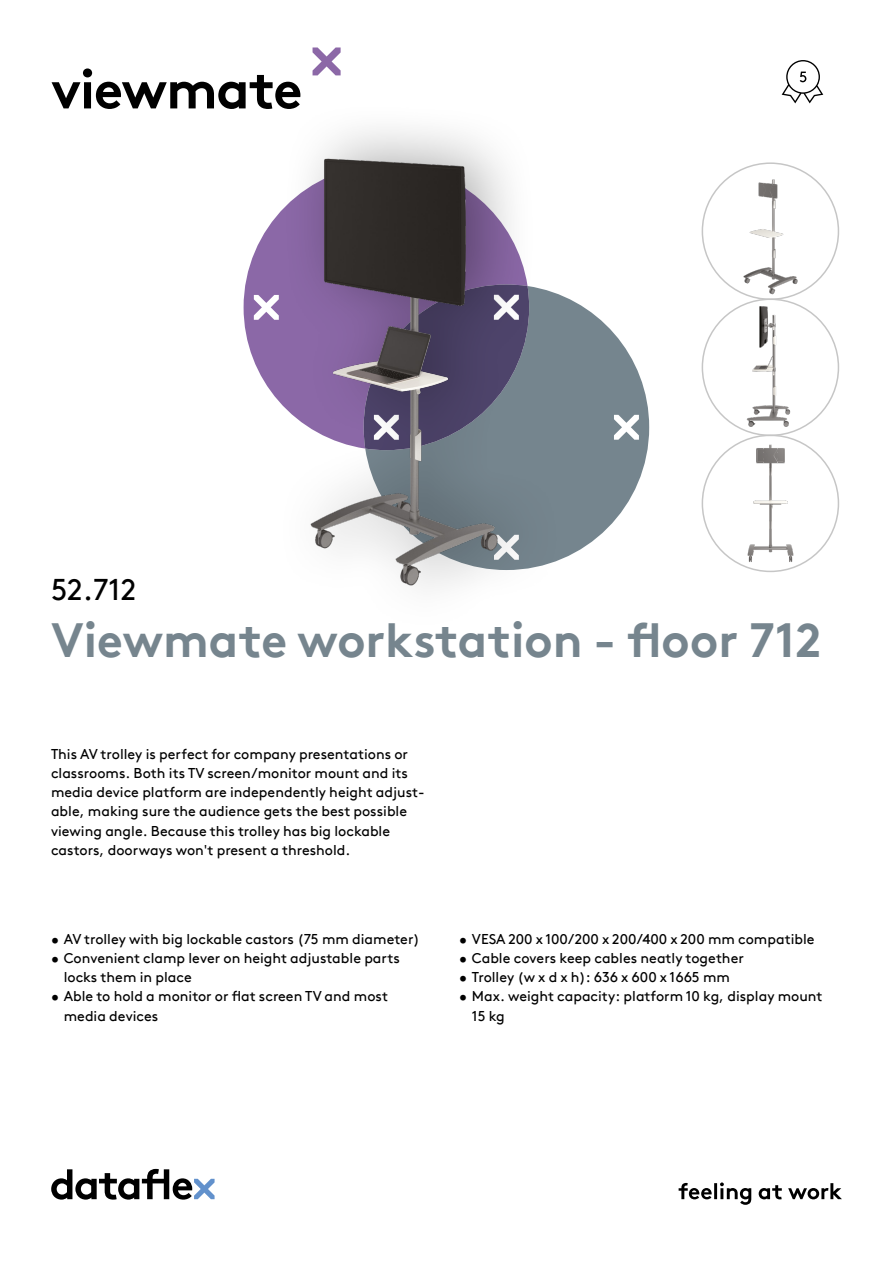
<style>
.page{position:relative;width:893px;height:1263px;background:#fff}
.page>*{position:absolute;margin:0;border:0;box-sizing:border-box;transform-origin:0 0}
.hoofdstuk{font:700 54px "Brown Pro TT";letter-spacing:-.02em;color:#000}
.productnaam{font:700 48px "Brown Pro TT";color:#76858e}
.productnummer{font:30px "Brown Pro TT";color:#000}
.omschrijving{font:14.25px/19.2px "Brown Pro TT";color:#000}
</style>
<div class="page">
<svg style="left:641px;top:380px;width:8px;height:95px"></svg>
<svg style="left:51px;top:1169px;width:164px;height:30px"></svg>
<svg style="left:679px;top:1182px;width:163px;height:23px"></svg>
<svg style="left:313px;top:47px;width:28px;height:28px"></svg>
<img style="left:702px;top:163px;width:136px;height:136px;border-radius:68px">
<img style="left:702px;top:299px;width:136px;height:136px;border-radius:68px">
<img style="left:702px;top:435px;width:136px;height:136px;border-radius:68px">
<img style="left:243px;top:133px;width:398px;height:454px">
<svg style="left:782px;top:60px;width:41px;height:43px"></svg>
<p class="hoofdstuk" style="left:51px;top:46px;width:253px">viewmate</p>
<p class="productnummer" style="left:51px;top:566px;width:87px">52.712</p>
<p class="productnaam" style="left:51px;top:601px;width:772px">Viewmate workstation - floor 712</p>
<p class="omschrijving" style="left:51px;top:743px;width:375px">This AV trolley is perfect for company presentations or classrooms. Both its TV screen/monitor mount and its media device platform are independently height adjust&shy;able, making sure the audience gets the best possible viewing angle. Because this trolley has big lockable castors, doorways won't present a threshold.</p>
<p class="omschrijving" style="left:51px;top:928px;width:370px">• AV trolley with big lockable castors (75 mm diameter)</p>
<p class="omschrijving" style="left:64px;top:947px;width:338px;text-indent:-13px">• Convenient clamp lever on height adjustable parts locks them in place</p>
<p class="omschrijving" style="left:64px;top:986px;width:326px;text-indent:-13px">• Able to hold a monitor or flat screen TV and most media devices</p>
<p class="omschrijving" style="left:459px;top:928px;width:357px">• VESA 200 x 100/200 x 200/400 x 200 mm compatible</p>
<p class="omschrijving" style="left:459px;top:947px;width:286px">• Cable covers keep cables neatly together</p>
<p class="omschrijving" style="left:459px;top:966px;width:272px">• Trolley (w x d x h): 636 x 600 x 1665 mm</p>
<p class="omschrijving" style="left:472px;top:986px;width:352px;text-indent:-13px">• Max. weight capacity: platform 10 kg, display mount<br>15 kg</p>
</div>
